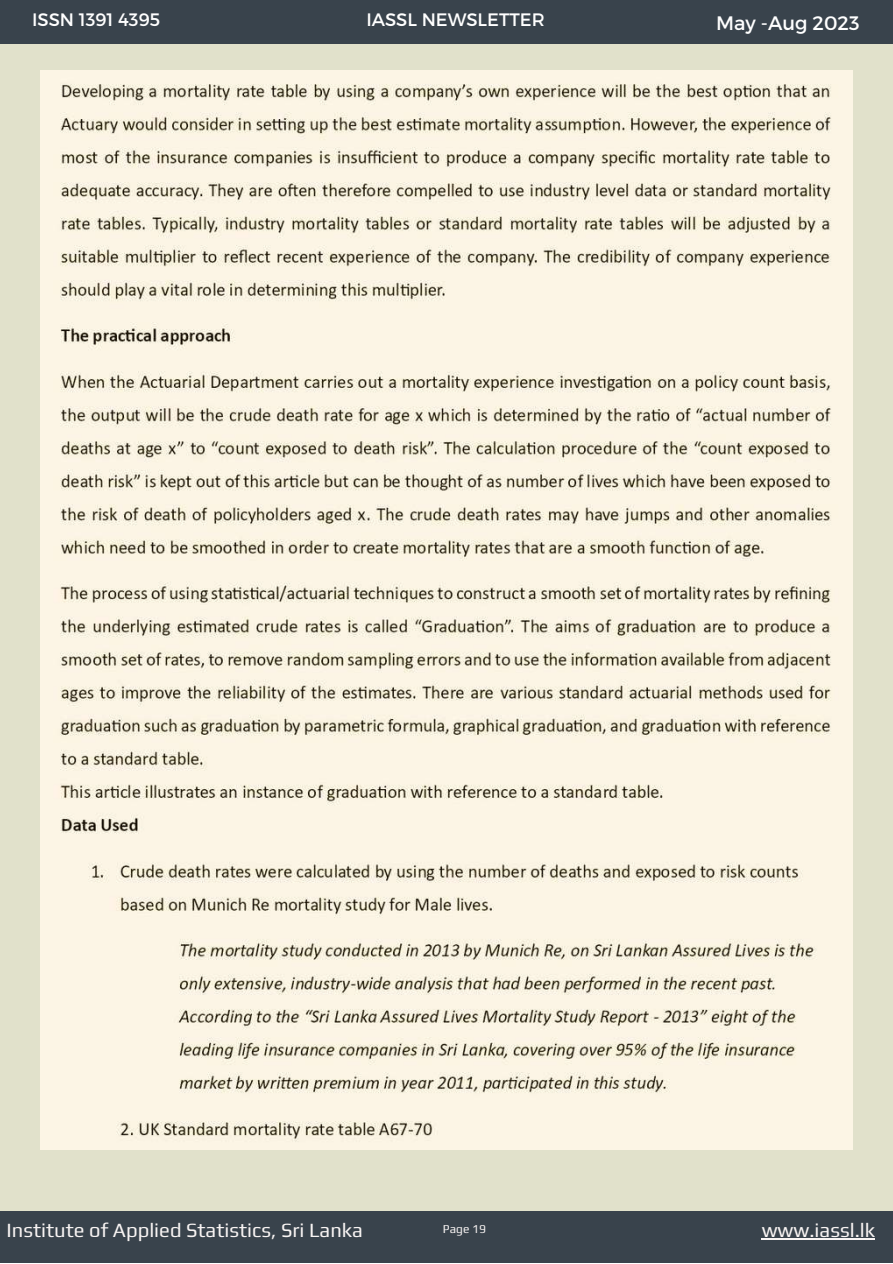
<style>
.page{position:relative;width:893px;height:1264px;background:#fff}
.page>*{position:absolute;margin:0;border:0;box-sizing:border-box;transform-origin:0 0}
.t1{font:20.1px "Play";color:#f8f4f3}
.t2{font:19.5px "Montserrat";color:#fff}
.t3{font:18px "Montserrat";color:#fff}
.t4{font:12px "Play";color:#f8f4f3}
</style>
<div class="page">
<div style="left:0;top:0;width:892px;height:1262px;background:#e1e1cb"></div>
<div style="left:0;top:0;width:892px;height:43px;background:#39434c"></div>
<div style="left:0;top:1210px;width:892px;height:52px;background:#39434c"></div>
<img style="left:40px;top:71px;width:812px;height:1078px">
<hr style="left:761px;top:1238px;width:114px;height:1px;background:#f8f4f3">
<p class="t3" style="left:32px;top:8px;width:129px">ISSN 1391 4395</p>
<p class="t3" style="left:366px;top:8px;width:180px">IASSL NEWSLETTER</p>
<p class="t2" style="left:716px;top:10px;width:145px">May -Aug 2023</p>
<p class="t1" style="left:7px;top:1218px;width:358px">Institute of Applied Statistics, Sri Lanka</p>
<p class="t4" style="left:443px;top:1221px;width:45px">Page 19</p>
<p class="t1" style="left:761px;top:1218px;width:115px">www.iassl.lk</p>
</div>
